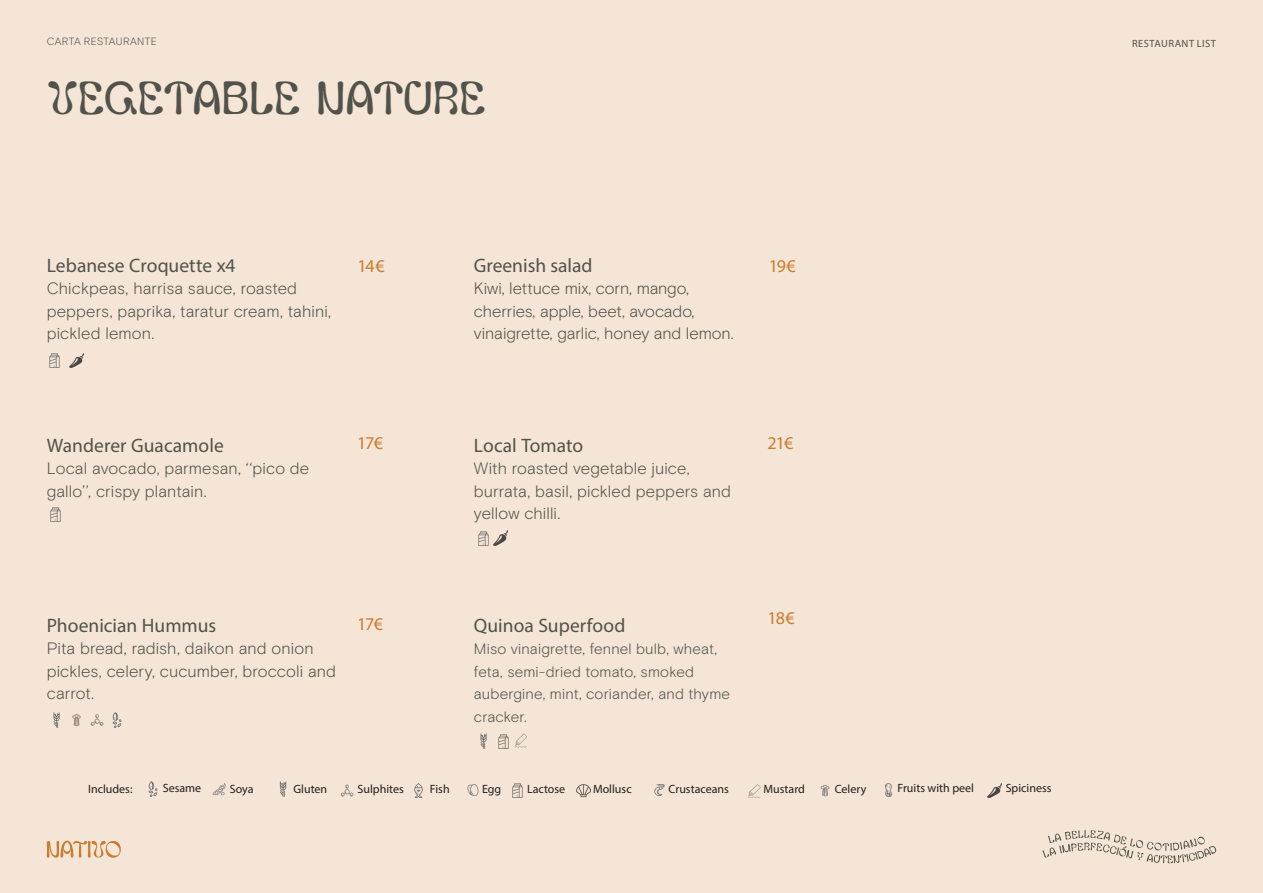
<style>
.page{position:relative;width:1263px;height:893px;background:#f4e5d6}
.page>*{position:absolute;margin:0;border:0;box-sizing:border-box;transform-origin:0 0}
.Titulo-comida-ENG{font:43.5px "Glyph World Meadow";letter-spacing:-.005em;color:#51534a}
.Descripcion-plato_ENG{font:19.5px "Myriad Pro";color:#51534a}
.Nombre-plato_CAST{font:19.5px "Myriad Pro";color:#51534a}
.DO{font:18px "Myriad Pro";letter-spacing:-.065em;color:#c97d31}
.Precio-plato{font:18px "Myriad Pro";color:#c97d31}
.Descripcion-plato_ENG-2{font:300 16.5px/22.5px "Basis Grotesque Pro";letter-spacing:.005em;color:#51534a}
.Nombre-plato_CAST-2{font:300 16.5px "Basis Grotesque Pro";color:#51534a}
.Descripcion-plato_ENG-3{font:300 15px/22.5px "Basis Grotesque Pro";letter-spacing:.01em;color:#51534a}
.Descripcion_plato{font:12px "Myriad Pro";color:#231f20}
.migadepan{font:300 10.5px "Basis Grotesque Pro";letter-spacing:.035em;color:#51534a}
.migadepan-2{font:10.5px "Myriad Pro";letter-spacing:.045em;color:#51534a}
</style>
<div class="page">
<svg style="left:47px;top:840px;width:74px;height:18px"></svg>
<svg style="left:1042px;top:830px;width:175px;height:33px"></svg>
<img style="left:49px;top:354px;width:11px;height:14px">
<img style="left:50px;top:508px;width:11px;height:14px">
<img style="left:53px;top:713px;width:7px;height:14px">
<img style="left:72px;top:714px;width:9px;height:13px">
<img style="left:90px;top:714px;width:14px;height:12px">
<img style="left:112px;top:713px;width:10px;height:14px">
<img style="left:478px;top:531px;width:11px;height:14px">
<img style="left:69px;top:353px;width:15px;height:15px">
<img style="left:493px;top:531px;width:15px;height:14px">
<img style="left:480px;top:734px;width:7px;height:14px">
<img style="left:498px;top:734px;width:11px;height:14px">
<img style="left:514px;top:733px;width:13px;height:15px">
<img style="left:148px;top:782px;width:10px;height:14px">
<img style="left:212px;top:783px;width:14px;height:13px">
<img style="left:279px;top:782px;width:8px;height:14px">
<img style="left:987px;top:783px;width:15px;height:14px">
<img style="left:340px;top:784px;width:14px;height:13px">
<img style="left:414px;top:783px;width:9px;height:15px">
<svg style="left:467px;top:784px;width:12px;height:12px"></svg>
<img style="left:512px;top:783px;width:11px;height:14px">
<img style="left:576px;top:784px;width:14px;height:13px">
<svg style="left:654px;top:784px;width:11px;height:11px"></svg>
<img style="left:748px;top:784px;width:13px;height:14px">
<svg style="left:885px;top:783px;width:7px;height:13px"></svg>
<img style="left:820px;top:784px;width:10px;height:13px">
<p class="migadepan" style="left:47px;top:35px;width:112px">CARTA RESTAURANTE</p>
<p class="migadepan-2" style="left:1132px;top:37px;width:86px">RESTAURANT LIST</p>
<p class="Titulo-comida-ENG" style="left:47px;top:67px;width:441px">VEGETABLE NATURE</p>
<p class="Descripcion-plato_ENG" style="left:47px;top:253px;width:190px">Lebanese Croquette x4</p>
<p class="Descripcion-plato_ENG-2" style="left:47px;top:277px;width:286px">Chickpeas, harrisa sauce, roasted peppers, paprika, taratur cream, tahini, pickled lemon.</p>
<p class="Nombre-plato_CAST" style="left:474px;top:253px;width:120px">Greenish salad</p>
<p class="Nombre-plato_CAST-2" style="left:474px;top:279px;width:216px">Kiwi, lettuce mix, corn, mango,</p>
<p class="Nombre-plato_CAST-2" style="left:474px;top:301px;width:222px">cherries, apple, beet, avocado,</p>
<p class="Nombre-plato_CAST-2" style="left:474px;top:324px;width:261px">vinaigrette, garlic, honey and lemon.</p>
<p class="Precio-plato" style="left:357px;top:255px;width:29px">14€</p>
<p class="Precio-plato" style="left:769px;top:255px;width:29px">19€</p>
<p class="Descripcion-plato_ENG" style="left:47px;top:433px;width:179px">Wanderer Guacamole</p>
<p class="Descripcion-plato_ENG-2" style="left:47px;top:457px;width:264px">Local avocado, parmesan, ‘‘pico de gallo’’, crispy plantain.</p>
<p class="DO" style="left:357px;top:432px;width:27px">17€</p>
<p class="DO" style="left:767px;top:432px;width:27px">21€</p>
<p class="Descripcion-plato_ENG" style="left:474px;top:433px;width:111px">Local Tomato</p>
<p class="Descripcion-plato_ENG-2" style="left:474px;top:457px;width:217px">With roasted vegetable juice,</p>
<p class="Descripcion-plato_ENG-2" style="left:474px;top:480px;width:259px">burrata, basil, pickled peppers and yellow chilli.</p>
<p class="Descripcion-plato_ENG" style="left:47px;top:613px;width:171px">Phoenician Hummus</p>
<p class="Descripcion-plato_ENG-2" style="left:47px;top:637px;width:291px">Pita bread, radish, daikon and onion pickles, celery, cucumber, broccoli and carrot.</p>
<p class="DO" style="left:357px;top:613px;width:27px">17€</p>
<p class="Descripcion-plato_ENG" style="left:474px;top:613px;width:153px">Quinoa Superfood</p>
<p class="Descripcion-plato_ENG-3" style="left:474px;top:638px;width:244px">Miso vinaigrette, fennel bulb, wheat, feta, semi-dried tomato, smoked</p>
<p class="Descripcion-plato_ENG-3" style="left:474px;top:683px;width:258px">aubergine, mint, coriander, and thyme cracker.</p>
<p class="DO" style="left:767px;top:607px;width:29px">18€</p>
<p class="Descripcion_plato" style="left:88px;top:781px;width:46px">Includes:</p>
<p class="Descripcion_plato" style="left:163px;top:781px;width:40px">Sesame</p>
<p class="Descripcion_plato" style="left:230px;top:781px;width:25px">Soya</p>
<p class="Descripcion_plato" style="left:293px;top:781px;width:35px">Gluten</p>
<p class="Descripcion_plato" style="left:358px;top:781px;width:48px">Sulphites</p>
<p class="Descripcion_plato" style="left:430px;top:781px;width:21px">Fish</p>
<p class="Descripcion_plato" style="left:482px;top:781px;width:21px">Egg</p>
<p class="Descripcion_plato" style="left:527px;top:781px;width:40px">Lactose</p>
<p class="Descripcion_plato" style="left:593px;top:781px;width:40px">Mollusc</p>
<p class="Descripcion_plato" style="left:668px;top:781px;width:62px">Crustaceans</p>
<p class="Descripcion_plato" style="left:763px;top:781px;width:43px">Mustard</p>
<p class="Descripcion_plato" style="left:835px;top:781px;width:33px">Celery</p>
<p class="Descripcion_plato" style="left:897px;top:780px;width:78px">Fruits with peel</p>
<p class="Descripcion_plato" style="left:1006px;top:780px;width:47px">Spiciness</p>
</div>
